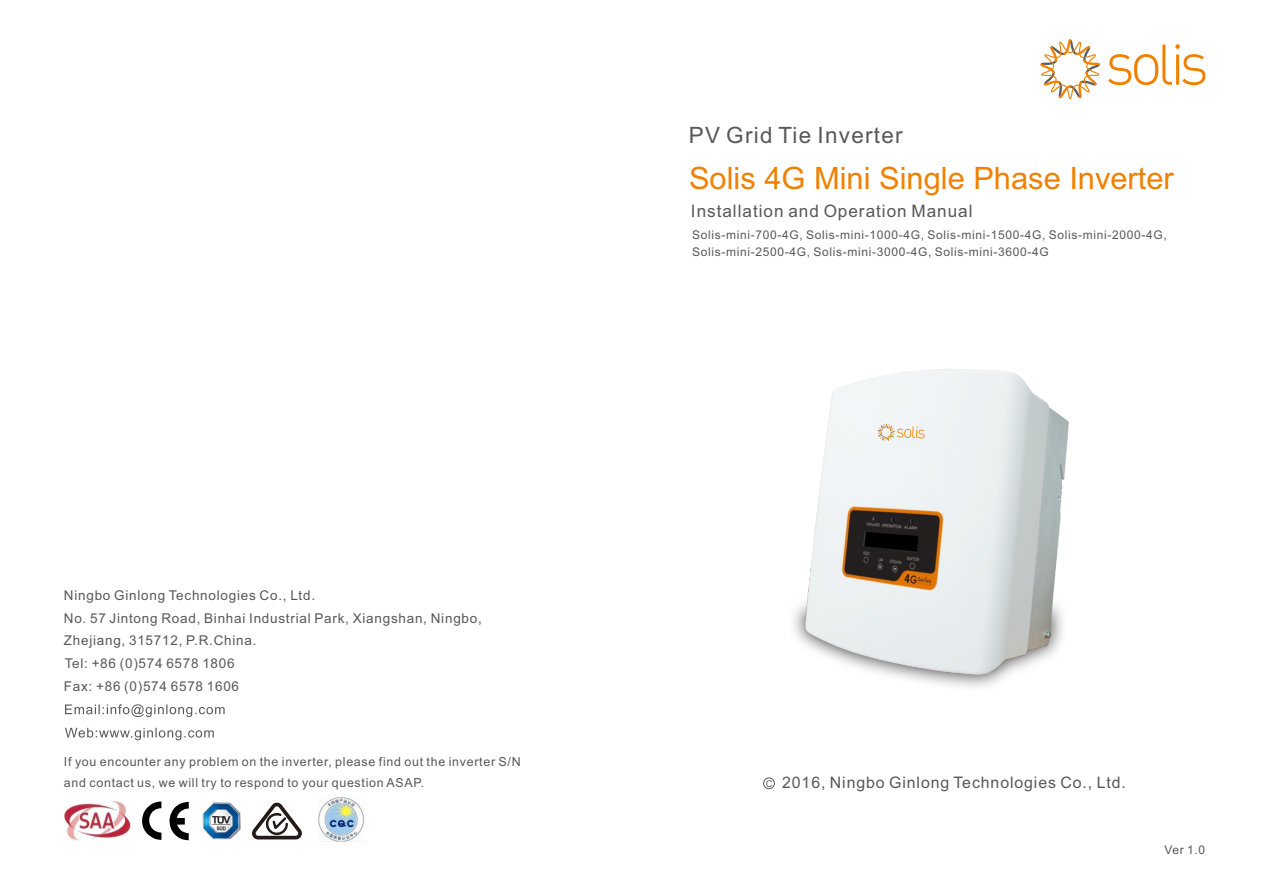
<style>
.page{position:relative;width:1263px;height:893px;background:#fff}
.page>*{position:absolute;margin:0;border:0;box-sizing:border-box;transform-origin:0 0}
.t1{font:30.75px "Arial";color:#f08100}
.t2{font:22.5px "Arial";letter-spacing:.055em;color:#595857}
.t3{font:17.1px "Arial";letter-spacing:.055em;color:#595857}
.t4{font:15.9px "Arial";letter-spacing:.055em;color:#595857}
.t5{font:13.5px/22.8px "Arial";letter-spacing:.055em;color:#595857}
.t6{font:12.45px/20.9px "Arial";letter-spacing:.055em;color:#595857}
.t7{font:12px/17.7px "Arial";letter-spacing:.055em;color:#595857}
.s1{font-size:9.3px}
</style>
<div class="page">
<div style="left:763px;top:777px;width:12px;height:12px;border:1px solid #595857;border-radius:50%"></div>
<svg style="left:1108px;top:44px;width:97px;height:41px"></svg>
<svg style="left:1040px;top:39px;width:60px;height:60px"></svg>
<svg style="left:65px;top:704px;width:160px;height:13px"></svg>
<svg style="left:65px;top:728px;width:149px;height:12px"></svg>
<img style="left:64px;top:800px;width:67px;height:41px">
<svg style="left:169px;top:802px;width:20px;height:38px"></svg>
<svg style="left:142px;top:801px;width:19px;height:39px"></svg>
<svg style="left:252px;top:802px;width:50px;height:37px"></svg>
<img style="left:202px;top:802px;width:39px;height:37px">
<img style="left:319px;top:796px;width:45px;height:45px">
<img style="left:793px;top:368px;width:276px;height:319px">
<svg style="left:877px;top:424px;width:47px;height:17px"></svg>
<p class="t5" style="left:64px;top:585px;width:419px">Ningbo Ginlong Technologies Co., Ltd.<br>No. 57 Jintong Road, Binhai Industrial Park, Xiangshan, Ningbo, Zhejiang, 315712, P.R.China.<br>Tel: +86 (0)574 6578 1806<br>Fax: +86 (0)574 6578 1606</p>
<p class="t6" style="left:64px;top:752px;width:458px">If you encounter any problem on the inverter, please find out the inverter S/N and contact us, we will try to respond to your question ASAP.</p>
<h2 class="t2" style="left:689px;top:127px;width:215px">PV Grid Tie Inverter</h2>
<h1 class="t1" style="left:689px;top:167px;width:486px">Solis 4G Mini Single Phase Inverter</h1>
<p class="t3" style="left:691px;top:205px;width:283px">Installation and Operation Manual</p>
<p class="t7" style="left:692px;top:227px;width:476px">Solis-mini-700-4G, Solis-mini-1000-4G, Solis-mini-1500-4G, Solis-mini-2000-4G,<br>Solis-mini-2500-4G, Solis-mini-3000-4G, Solis-mini-3600-4G</p>
<p class="t4" style="left:766px;top:776px;width:362px"><span class="s1">C</span> 2016, Ningbo Ginlong Technologies Co., Ltd.</p>
<p class="t7" style="left:1164px;top:842px;width:42px">Ver 1.0</p>
</div>
